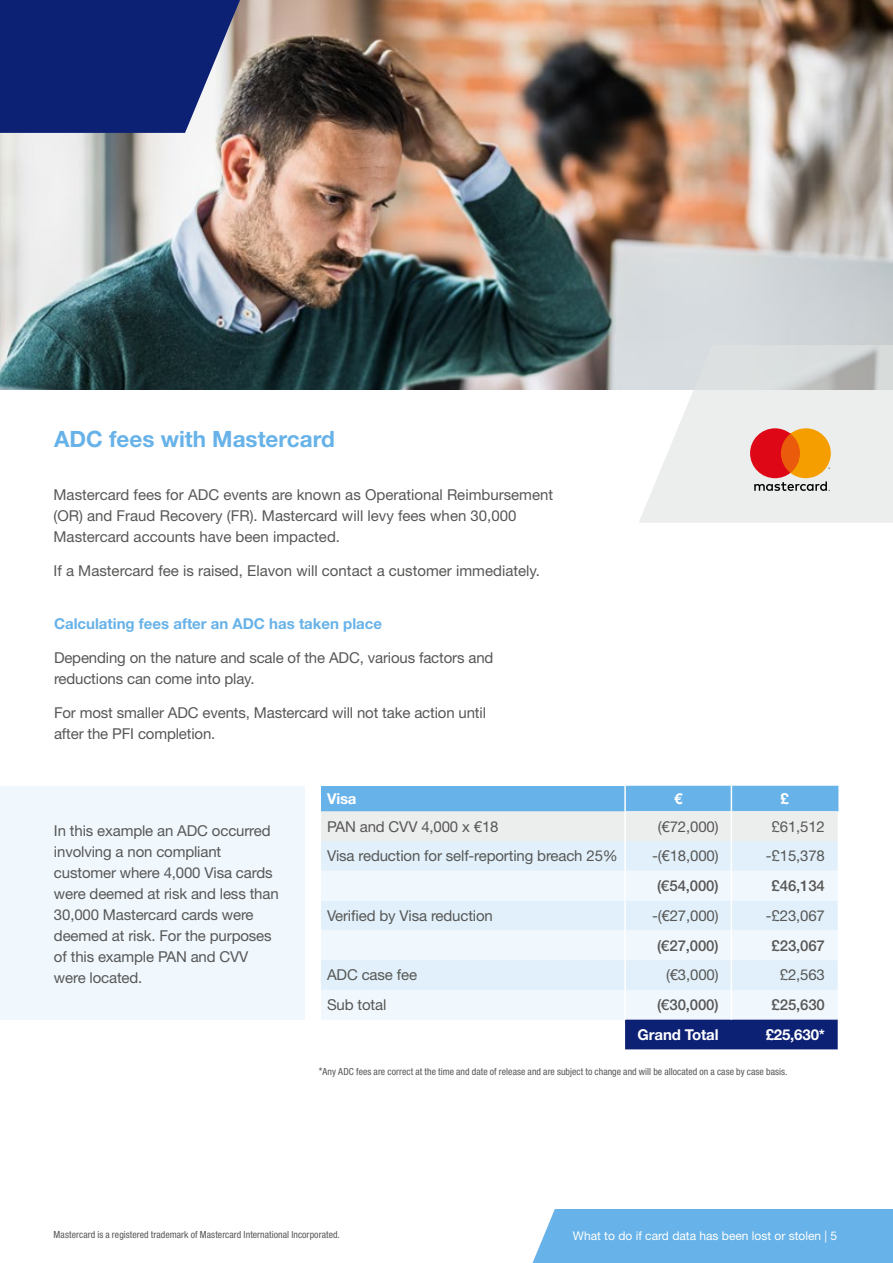
<style>
.page{position:relative;width:893px;height:1263px;background:#fff}
.page>*{position:absolute;margin:0;border:0;box-sizing:border-box;transform-origin:0 0}
.t1{font:700 22.5px "Helvetica Neue LT Std";color:#67b2e8}
.t2{font:15px/21px "Helvetica Neue LT Std";letter-spacing:-.01em;color:#575756}
.t3{font:500 15px "Helvetica Neue LT Std";letter-spacing:-.01em;color:#575756}
.t4{font:700 15px "Helvetica Neue LT Std";color:#67b2e8}
.t5{font:700 15px "Helvetica Neue LT Std";letter-spacing:-.01em;color:#fff}
.t6{font:12px "Helvetica Neue LT Std";color:#fff}
.t7{font:condensed 9.75px "Helvetica Neue LT Std";letter-spacing:.005em;color:#575756}
.s1{font-size:10.5px}
</style>
<div class="page">
<img style="left:0;top:0;width:893px;height:389px">
<svg style="left:639px;top:345px;width:254px;height:178px;background:#e6e8e8"></svg>
<svg style="left:750px;top:428px;width:81px;height:63px;background:#df7c4b"></svg>
<div style="left:0;top:786px;width:304px;height:233px;background:#f0f7fd"></div>
<div style="left:321px;top:841px;width:517px;height:30px;background:#e1f0fa"></div>
<svg style="left:321px;top:871px;width:517px;height:149px;fill:#f0f7fd"></svg>
<div style="left:625px;top:1020px;width:213px;height:29px;background:#0c2074"></div>
<hr style="left:624px;top:841px;width:2px;height:30px;background:#fff">
<hr style="left:731px;top:841px;width:1px;height:30px;background:#fff">
<hr style="left:624px;top:871px;width:2px;height:29px;background:#fff">
<svg style="left:731px;top:871px;width:1px;height:29px"></svg>
<hr style="left:624px;top:900px;width:2px;height:30px;background:#fff">
<hr style="left:731px;top:900px;width:1px;height:30px;background:#fff">
<hr style="left:624px;top:930px;width:2px;height:30px;background:#fff">
<hr style="left:731px;top:930px;width:1px;height:30px;background:#fff">
<hr style="left:624px;top:960px;width:2px;height:30px;background:#fff">
<hr style="left:731px;top:960px;width:1px;height:30px;background:#fff">
<hr style="left:624px;top:990px;width:2px;height:30px;background:#fff">
<hr style="left:731px;top:990px;width:1px;height:30px;background:#fff">
<svg style="left:321px;top:786px;width:517px;height:55px;background:#afd2ea"></svg>
<div style="left:532px;top:1209px;width:361px;height:54px;background:#67b2e8"></div>
<svg style="left:0;top:0;width:240px;height:133px;background:#22337d"></svg>
<h1 class="t1" style="left:54px;top:425px;width:282px">ADC fees with Mastercard</h1>
<p class="t2" style="left:54px;top:484px;width:501px">Mastercard fees for ADC events are known as Operational Reimbursement (OR) and Fraud Recovery (FR). Mastercard will levy fees when 30,000<br>Mastercard accounts have been impacted.</p>
<p class="t2" style="left:54px;top:560px;width:488px">If a Mastercard fee is raised, Elavon will contact a customer immediately.</p>
<p class="t4" style="left:54px;top:615px;width:330px">Calculating fees after an ADC has taken place</p>
<p class="t2" style="left:54px;top:647px;width:441px">Depending on the nature and scale of the ADC, various factors and reductions can come into play.</p>
<p class="t2" style="left:54px;top:702px;width:433px">For most smaller ADC events, Mastercard will not take action until after the PFI completion.</p>
<p class="t2" style="left:54px;top:820px;width:226px">In this example an ADC occurred involving a non compliant customer where 4,000 Visa cards were deemed at risk and less than<br>30,000 Mastercard cards were deemed at risk. For the purposes of this example PAN and CVV were located.</p>
<p class="t5" style="left:327px;top:789px;width:31px">Visa</p>
<p class="t5" style="left:674px;top:789px;width:10px">€</p>
<p class="t5" style="left:780px;top:789px;width:10px">£</p>
<p class="t2" style="left:327px;top:815px;width:173px">PAN and CVV 4,000 x €18</p>
<p class="t2" style="left:658px;top:815px;width:62px">(€72,000)</p>
<p class="t2" style="left:772px;top:815px;width:55px">£61,512</p>
<p class="t2" style="left:327px;top:845px;width:292px">Visa reduction for self-reporting breach 25%</p>
<p class="t2" style="left:652px;top:845px;width:68px">-(€18,000)</p>
<p class="t2" style="left:766px;top:845px;width:60px">-£15,378</p>
<p class="t3" style="left:657px;top:877px;width:63px">(€54,000)</p>
<p class="t3" style="left:772px;top:877px;width:55px">£46,134</p>
<p class="t2" style="left:327px;top:905px;width:167px">Verified by Visa reduction</p>
<p class="t2" style="left:652px;top:905px;width:68px">-(€27,000)</p>
<p class="t2" style="left:766px;top:905px;width:60px">-£23,067</p>
<p class="t3" style="left:657px;top:936px;width:63px">(€27,000)</p>
<p class="t3" style="left:772px;top:936px;width:55px">£23,067</p>
<p class="t2" style="left:327px;top:964px;width:92px">ADC case fee</p>
<p class="t2" style="left:666px;top:964px;width:54px">(€3,000)</p>
<p class="t2" style="left:780px;top:964px;width:47px">£2,563</p>
<p class="t2" style="left:327px;top:994px;width:61px">Sub total</p>
<p class="t3" style="left:657px;top:996px;width:63px">(€30,000)</p>
<p class="t3" style="left:772px;top:996px;width:55px">£25,630</p>
<p class="t5" style="left:638px;top:1025px;width:82px">Grand Total</p>
<p class="t5" style="left:766px;top:1025px;width:61px">£25,630*</p>
<p class="t7" style="left:319px;top:1065px;width:470px"><span class="s1">*</span>Any ADC fees are correct at the time and date of release and are subject to change and will be allocated on a case by case basis.</p>
<p class="t7" style="left:54px;top:1228px;width:288px">Mastercard is a registered trademark of Mastercard International Incorporated.</p>
<p class="t6" style="left:573px;top:1229px;width:266px">What to do if card data has been lost or stolen | 5</p>
</div>
